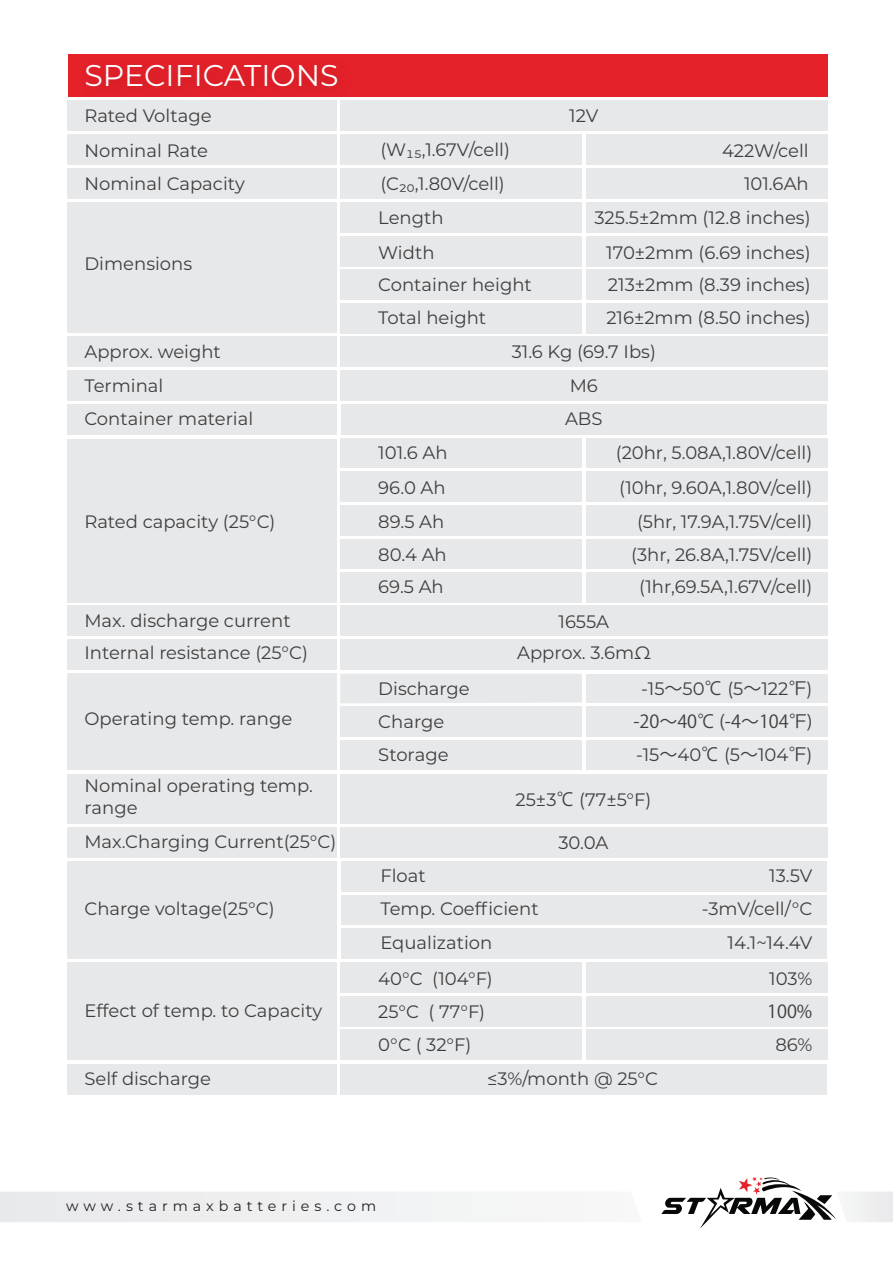
<style>
.page{position:relative;width:893px;height:1263px;background:#fff}
.page>*{position:absolute;margin:0;border:0;box-sizing:border-box;transform-origin:0 0}
.t1{font:30px "Montserrat";color:#fff}
.t2{font:18px/33.3px "Montserrat";color:#3f3f40}
.t3{font:18px "Koz Go Pr 6 N";color:#3f3f40}
.t4{font:14.25px "Montserrat";letter-spacing:.35em;color:#231f20}
.s1{font-family:"Koz Go Pr 6 N"}
</style>
<div class="page">
<div style="left:68px;top:202px;width:269px;height:130px;background:#e7e8e9"></div>
<div style="left:68px;top:54px;width:759px;height:43px;background:#e5212a"></div>
<div style="left:68px;top:100px;width:269px;height:30px;background:#e7e8e9"></div>
<div style="left:68px;top:169px;width:269px;height:30px;background:#e7e8e9"></div>
<div style="left:68px;top:337px;width:269px;height:30px;background:#e7e8e9"></div>
<div style="left:68px;top:370px;width:269px;height:31px;background:#e7e8e9"></div>
<div style="left:68px;top:404px;width:269px;height:30px;background:#e7e8e9"></div>
<div style="left:68px;top:439px;width:269px;height:163px;background:#e7e8e9"></div>
<div style="left:68px;top:606px;width:269px;height:30px;background:#e7e8e9"></div>
<div style="left:68px;top:639px;width:269px;height:31px;background:#e7e8e9"></div>
<div style="left:68px;top:674px;width:269px;height:96px;background:#e7e8e9"></div>
<div style="left:68px;top:774px;width:269px;height:49px;background:#e7e8e9"></div>
<div style="left:68px;top:861px;width:269px;height:98px;background:#e7e8e9"></div>
<div style="left:68px;top:1064px;width:269px;height:31px;background:#e7e8e9"></div>
<div style="left:340px;top:100px;width:487px;height:30px;background:#e7e8e9"></div>
<div style="left:340px;top:169px;width:242px;height:30px;background:#e7e8e9"></div>
<div style="left:340px;top:202px;width:242px;height:31px;background:#e7e8e9"></div>
<div style="left:340px;top:236px;width:242px;height:30px;background:#e7e8e9"></div>
<div style="left:340px;top:270px;width:242px;height:30px;background:#e7e8e9"></div>
<div style="left:340px;top:303px;width:242px;height:31px;background:#e7e8e9"></div>
<div style="left:340px;top:337px;width:487px;height:30px;background:#e7e8e9"></div>
<div style="left:340px;top:370px;width:487px;height:31px;background:#e7e8e9"></div>
<div style="left:341px;top:404px;width:486px;height:30px;background:#e7e8e9"></div>
<div style="left:340px;top:439px;width:242px;height:29px;background:#e7e8e9"></div>
<div style="left:340px;top:471px;width:242px;height:31px;background:#e7e8e9"></div>
<div style="left:340px;top:505px;width:242px;height:30px;background:#e7e8e9"></div>
<div style="left:340px;top:539px;width:242px;height:30px;background:#e7e8e9"></div>
<div style="left:340px;top:572px;width:242px;height:30px;background:#e7e8e9"></div>
<div style="left:340px;top:606px;width:487px;height:30px;background:#e7e8e9"></div>
<div style="left:340px;top:639px;width:487px;height:31px;background:#e7e8e9"></div>
<div style="left:68px;top:827px;width:269px;height:31px;background:#e7e8e9"></div>
<div style="left:340px;top:827px;width:487px;height:31px;background:#e7e8e9"></div>
<div style="left:340px;top:674px;width:242px;height:29px;background:#e7e8e9"></div>
<div style="left:340px;top:706px;width:242px;height:31px;background:#e7e8e9"></div>
<div style="left:340px;top:740px;width:242px;height:30px;background:#e7e8e9"></div>
<div style="left:340px;top:774px;width:487px;height:49px;background:#e7e8e9"></div>
<div style="left:341px;top:895px;width:486px;height:29px;background:#e7e8e9"></div>
<div style="left:341px;top:928px;width:486px;height:31px;background:#e7e8e9"></div>
<div style="left:340px;top:1064px;width:487px;height:31px;background:#e7e8e9"></div>
<div style="left:586px;top:169px;width:241px;height:30px;background:#e7e8e9"></div>
<div style="left:586px;top:202px;width:241px;height:31px;background:#e7e8e9"></div>
<div style="left:586px;top:236px;width:241px;height:30px;background:#e7e8e9"></div>
<div style="left:586px;top:270px;width:241px;height:30px;background:#e7e8e9"></div>
<div style="left:586px;top:303px;width:241px;height:31px;background:#e7e8e9"></div>
<div style="left:586px;top:439px;width:241px;height:29px;background:#e7e8e9"></div>
<div style="left:586px;top:471px;width:241px;height:31px;background:#e7e8e9"></div>
<div style="left:586px;top:505px;width:241px;height:30px;background:#e7e8e9"></div>
<div style="left:586px;top:539px;width:241px;height:30px;background:#e7e8e9"></div>
<div style="left:586px;top:572px;width:241px;height:30px;background:#e7e8e9"></div>
<div style="left:586px;top:674px;width:241px;height:28px;background:#e7e8e9"></div>
<div style="left:586px;top:706px;width:241px;height:31px;background:#e7e8e9"></div>
<div style="left:586px;top:740px;width:241px;height:30px;background:#e7e8e9"></div>
<div style="left:68px;top:135px;width:269px;height:30px;background:#e7e8e9"></div>
<div style="left:340px;top:135px;width:242px;height:30px;background:#e7e8e9"></div>
<div style="left:586px;top:135px;width:241px;height:30px;background:#e7e8e9"></div>
<div style="left:68px;top:962px;width:269px;height:98px;background:#e7e8e9"></div>
<div style="left:340px;top:962px;width:242px;height:31px;background:#e7e8e9"></div>
<div style="left:340px;top:996px;width:242px;height:30px;background:#e7e8e9"></div>
<div style="left:340px;top:1030px;width:242px;height:30px;background:#e7e8e9"></div>
<div style="left:586px;top:962px;width:241px;height:31px;background:#e7e8e9"></div>
<div style="left:586px;top:996px;width:241px;height:30px;background:#e7e8e9"></div>
<div style="left:586px;top:1030px;width:241px;height:30px;background:#e7e8e9"></div>
<div style="left:341px;top:861px;width:486px;height:30px;background:#e7e8e9"></div>
<div style="left:0;top:1192px;width:509px;height:30px;background:#efeff0"></div>
<svg style="left:661px;top:1176px;width:232px;height:52px"></svg>
<h1 class="t1" style="left:84px;top:55px;width:256px">SPECIFICATIONS</h1>
<p class="t2" style="left:84px;top:98px;width:129px">Rated Voltage</p>
<p class="t2" style="left:569px;top:98px;width:31px">12V</p>
<p class="t2" style="left:380px;top:132px;width:131px">(W₁₅,1.67V/cell)</p>
<p class="t2" style="left:84px;top:133px;width:125px">Nominal Rate</p>
<p class="t2" style="left:722px;top:133px;width:88px">422W/cell</p>
<p class="t2" style="left:84px;top:167px;width:162px">Nominal Capacity</p>
<p class="t2" style="left:84px;top:246px;width:109px">Dimensions</p>
<p class="t2" style="left:84px;top:334px;width:170px">Approx. weight<br>Terminal<br>Container material</p>
<p class="t2" style="left:84px;top:504px;width:193px">Rated capacity (25°C)</p>
<p class="t2" style="left:84px;top:603px;width:208px">Max. discharge current</p>
<p class="t2" style="left:84px;top:635px;width:225px">Internal resistance (25°C)</p>
<p class="t2" style="left:84px;top:701px;width:209px">Operating temp. range</p>
<p class="t2" style="left:84px;top:774px;width:230px;line-height:21.6px">Nominal operating temp. range</p>
<p class="t2" style="left:84px;top:824px;width:253px">Max.Charging Current(25°C)</p>
<p class="t2" style="left:84px;top:891px;width:192px">Charge voltage(25°C)</p>
<p class="t2" style="left:84px;top:993px;width:239px">Effect of temp. to Capacity</p>
<p class="t2" style="left:84px;top:1061px;width:128px">Self discharge</p>
<p class="t2" style="left:380px;top:167px;width:126px">(C₂₀,1.80V/cell)</p>
<p class="t2" style="left:744px;top:167px;width:66px">101.6Ah</p>
<p class="t2" style="left:378px;top:201px;width:155px">Length<br>Width<br>Container height<br>Total height</p>
<p class="t2" style="left:606px;top:201px;width:206px;text-align:justify;text-indent:-12px">325.5±2mm (12.8 inches)<br>170±2mm (6.69 inches)<br>213±2mm (8.39 inches)<br>216±2mm (8.50 inches)</p>
<p class="t2" style="left:378px;top:436px;width:71px">101.6 Ah<br>96.0 Ah<br>89.5 Ah<br>80.4 Ah<br>69.5 Ah</p>
<p class="t2" style="left:378px;top:672px;width:93px;line-height:32.7px">Discharge<br>Charge<br>Storage</p>
<p class="t2" style="left:512px;top:334px;width:146px;text-align:center">31.6 Kg (69.7 Ibs)<br>M6<br>ABS</p>
<p class="t2" style="left:616px;top:436px;width:198px">(20hr, 5.08A,1.80V/cell)</p>
<p class="t2" style="left:619px;top:470px;width:195px;text-align:right">(10hr, 9.60A,1.80V/cell) (5hr, 17.9A,1.75V/cell) (3hr, 26.8A,1.75V/cell) (1hr,69.5A,1.67V/cell)</p>
<p class="t2" style="left:517px;top:605px;width:135px;line-height:31.2px;text-align:center">1655A<br>Approx. 3.6mΩ</p>
<p class="t2" style="left:641px;top:671px;width:173px">-15<span class="s1">～</span>50<span class="s1">℃</span> (5<span class="s1">～</span>122<span class="s1">℉</span>)</p>
<p class="t3" style="left:633px;top:711px;width:180px">-20～40℃ (-4～104℉)</p>
<p class="t2" style="left:636px;top:737px;width:178px">-15<span class="s1">～</span>40<span class="s1">℃</span> (5<span class="s1">～</span>104<span class="s1">℉</span>)</p>
<p class="t2" style="left:516px;top:782px;width:137px">25±3<span class="s1">℃</span> (77±5°F)</p>
<p class="t2" style="left:558px;top:825px;width:52px">30.0A</p>
<p class="t2" style="left:380px;top:858px;width:47px">Float</p>
<p class="t2" style="left:769px;top:858px;width:45px">13.5V</p>
<p class="t2" style="left:380px;top:891px;width:160px">Temp. Coefficient</p>
<p class="t2" style="left:702px;top:891px;width:112px">-3mV/cell/°C</p>
<p class="t2" style="left:380px;top:925px;width:113px">Equalization</p>
<p class="t2" style="left:728px;top:925px;width:86px">14.1~14.4V</p>
<p class="t2" style="left:378px;top:962px;width:116px;line-height:32.7px">40°C (104°F)<br>25°C ( 77°F)<br>0°C ( 32°F)</p>
<p class="t2" style="left:769px;top:962px;width:45px">103%</p>
<p class="t3" style="left:767px;top:1001px;width:47px">100%</p>
<p class="t2" style="left:775px;top:1027px;width:39px">86%</p>
<p class="t2" style="left:487px;top:1061px;width:173px">≤3%/month @ 25°C</p>
<p class="t4" style="left:66px;top:1196px;width:312px">www.starmaxbatteries.com</p>
</div>
